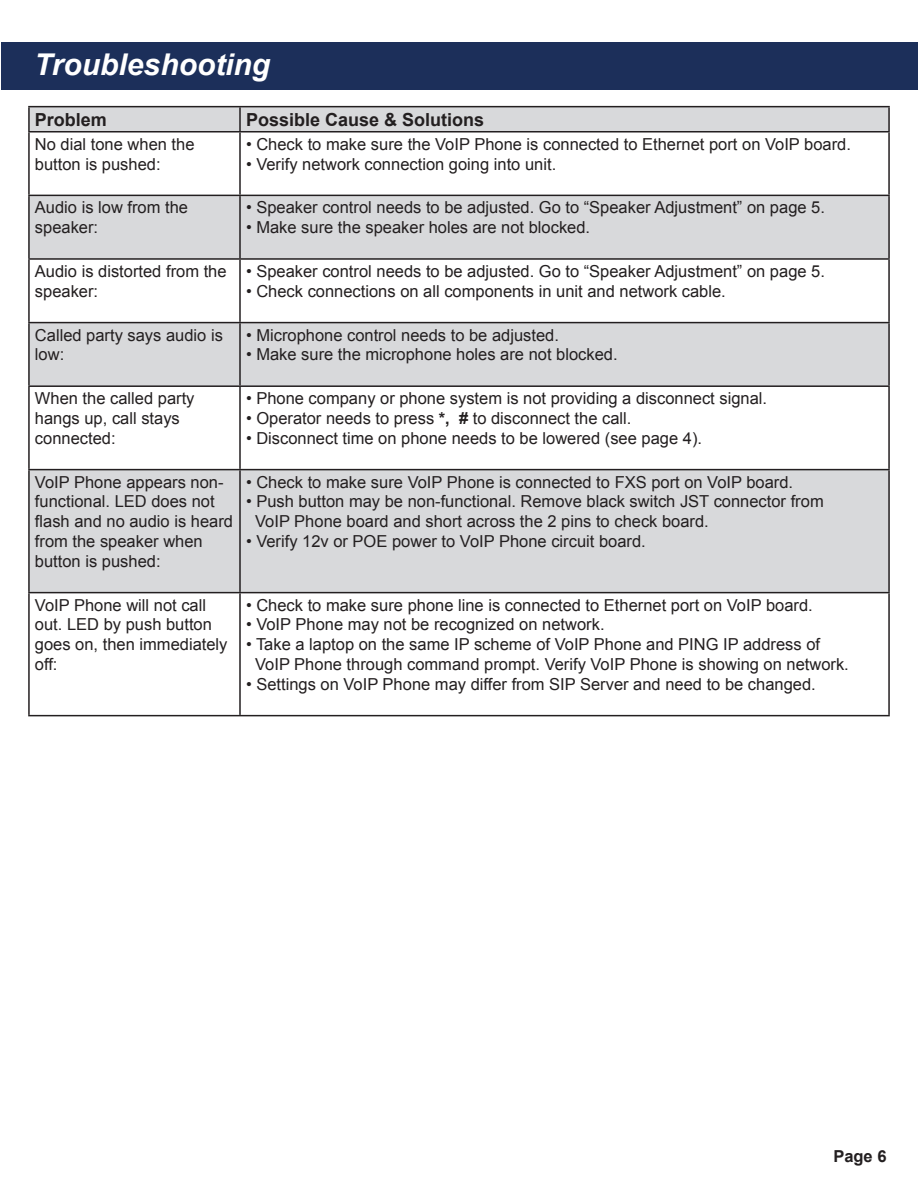
<style>
.page{position:relative;width:918px;height:1188px;background:#fff}
.page>*{position:absolute;margin:0;border:0;box-sizing:border-box;transform-origin:0 0}
.t1{font:italic 700 30px "Arial";color:#fff}
.t2{font:700 18px "Arial";color:#231f20}
.t3{font:16.5px/19.8px "Arial";color:#231f20}
.t4{font:700 16.5px "Arial";color:#231f20}
.s1{font-weight:700}
</style>
<div class="page">
<svg style="left:30px;top:107px;width:858px;height:485px;fill:#d8d9db"></svg>
<hr style="left:28px;top:133px;width:2px;height:62px;background:#231f20">
<hr style="left:239px;top:133px;width:2px;height:62px;background:#231f20">
<hr style="left:888px;top:133px;width:2px;height:62px;background:#231f20">
<hr style="left:28px;top:260px;width:2px;height:62px;background:#231f20">
<hr style="left:239px;top:260px;width:2px;height:62px;background:#231f20">
<hr style="left:888px;top:260px;width:2px;height:62px;background:#231f20">
<hr style="left:28px;top:106px;width:212px;height:1px;background:#231f20">
<hr style="left:28px;top:107px;width:2px;height:24px;background:#231f20">
<hr style="left:28px;top:131px;width:212px;height:2px;background:#231f20">
<hr style="left:240px;top:106px;width:650px;height:1px;background:#231f20">
<hr style="left:239px;top:107px;width:2px;height:24px;background:#231f20">
<hr style="left:888px;top:107px;width:2px;height:24px;background:#231f20">
<hr style="left:240px;top:131px;width:650px;height:2px;background:#231f20">
<hr style="left:28px;top:195px;width:212px;height:1px;background:#231f20">
<hr style="left:28px;top:196px;width:2px;height:62px;background:#231f20">
<hr style="left:28px;top:258px;width:212px;height:2px;background:#231f20">
<hr style="left:240px;top:195px;width:650px;height:1px;background:#231f20">
<hr style="left:239px;top:196px;width:2px;height:62px;background:#231f20">
<hr style="left:888px;top:196px;width:2px;height:62px;background:#231f20">
<hr style="left:240px;top:258px;width:650px;height:2px;background:#231f20">
<hr style="left:28px;top:322px;width:212px;height:1px;background:#231f20">
<hr style="left:28px;top:323px;width:2px;height:62px;background:#231f20">
<hr style="left:28px;top:470px;width:2px;height:122px;background:#231f20">
<hr style="left:240px;top:322px;width:650px;height:1px;background:#231f20">
<hr style="left:239px;top:323px;width:2px;height:62px;background:#231f20">
<hr style="left:888px;top:323px;width:2px;height:62px;background:#231f20">
<hr style="left:239px;top:470px;width:2px;height:122px;background:#231f20">
<hr style="left:888px;top:470px;width:2px;height:122px;background:#231f20">
<hr style="left:28px;top:387px;width:2px;height:82px;background:#231f20">
<hr style="left:28px;top:385px;width:212px;height:2px;background:#231f20">
<hr style="left:240px;top:385px;width:650px;height:2px;background:#231f20">
<hr style="left:239px;top:387px;width:2px;height:82px;background:#231f20">
<hr style="left:888px;top:387px;width:2px;height:82px;background:#231f20">
<hr style="left:28px;top:469px;width:212px;height:1px;background:#231f20">
<hr style="left:240px;top:469px;width:650px;height:1px;background:#231f20">
<hr style="left:28px;top:593px;width:2px;height:122px;background:#231f20">
<hr style="left:28px;top:592px;width:212px;height:1px;background:#231f20">
<hr style="left:240px;top:592px;width:650px;height:1px;background:#231f20">
<hr style="left:239px;top:593px;width:2px;height:122px;background:#231f20">
<hr style="left:888px;top:593px;width:2px;height:122px;background:#231f20">
<hr style="left:28px;top:715px;width:212px;height:1px;background:#231f20">
<hr style="left:240px;top:715px;width:650px;height:1px;background:#231f20">
<div style="left:2px;top:42px;width:916px;height:47px;background:#1c2f5a"></div>
<p class="t1" style="left:34px;top:44px;width:238px">Troubleshooting</p>
<p class="t2" style="left:35px;top:107px;width:74px">Problem</p>
<p class="t2" style="left:246px;top:107px;width:240px">Possible Cause &amp; Solutions</p>
<p class="t3" style="left:35px;top:134px;width:161px">No dial tone when the button is pushed:</p>
<p class="t3" style="left:246px;top:134px;width:607px">• Check to make sure the VoIP Phone is connected to Ethernet port on VoIP board.</p>
<p class="t3" style="left:246px;top:154px;width:312px">• Verify network connection going into unit.</p>
<p class="t3" style="left:35px;top:198px;width:155px">Audio is low from the speaker:</p>
<p class="t3" style="left:246px;top:198px;width:581px">• Speaker control needs to be adjusted. Go to “Speaker Adjustment” on page 5.</p>
<p class="t3" style="left:246px;top:218px;width:346px">• Make sure the speaker holes are not blocked.</p>
<p class="t3" style="left:35px;top:261px;width:193px">Audio is distorted from the speaker:</p>
<p class="t3" style="left:246px;top:261px;width:581px">• Speaker control needs to be adjusted. Go to “Speaker Adjustment” on page 5.</p>
<p class="t3" style="left:246px;top:281px;width:481px">• Check connections on all components in unit and network cable.</p>
<p class="t3" style="left:35px;top:325px;width:189px">Called party says audio is low:</p>
<p class="t3" style="left:246px;top:325px;width:315px">• Microphone control needs to be adjusted.</p>
<p class="t3" style="left:246px;top:345px;width:373px">• Make sure the microphone holes are not blocked.</p>
<p class="t3" style="left:35px;top:389px;width:161px">When the called party hangs up, call stays connected:</p>
<p class="t3" style="left:246px;top:389px;width:523px">• Phone company or phone system is not providing a disconnect signal.</p>
<p class="t3" style="left:246px;top:408px;width:387px">• Operator needs to press <span class="s1">*, #</span> to disconnect the call.</p>
<p class="t3" style="left:246px;top:428px;width:458px">• Disconnect time on phone needs to be lowered (see page 4).</p>
<p class="t3" style="left:35px;top:472px;width:200px">VoIP Phone appears non&shy;functional. LED does not flash and no audio is heard from the speaker when button is pushed:</p>
<p class="t3" style="left:246px;top:472px;width:549px">• Check to make sure VoIP Phone is connected to FXS port on VoIP board.</p>
<p class="t3" style="left:246px;top:492px;width:579px">• Push button may be non-functional. Remove black switch JST connector from</p>
<p class="t3" style="left:255px;top:512px;width:455px">VoIP Phone board and short across the 2 pins to check board.</p>
<p class="t3" style="left:246px;top:532px;width:401px">• Verify 12v or POE power to VoIP Phone circuit board.</p>
<p class="t3" style="left:35px;top:595px;width:194px">VoIP Phone will not call out. LED by push button goes on, then immediately off:</p>
<p class="t3" style="left:246px;top:595px;width:568px">• Check to make sure phone line is connected to Ethernet port on VoIP board.</p>
<p class="t3" style="left:246px;top:615px;width:360px">• VoIP Phone may not be recognized on network.</p>
<p class="t3" style="left:246px;top:635px;width:576px">• Take a laptop on the same IP scheme of VoIP Phone and PING IP address of</p>
<p class="t3" style="left:255px;top:655px;width:595px">VoIP Phone through command prompt. Verify VoIP Phone is showing on network.</p>
<p class="t3" style="left:246px;top:674px;width:571px">• Settings on VoIP Phone may differ from SIP Server and need to be changed.</p>
<p class="t4" style="left:833px;top:1145px;width:55px">Page 6</p>
</div>
